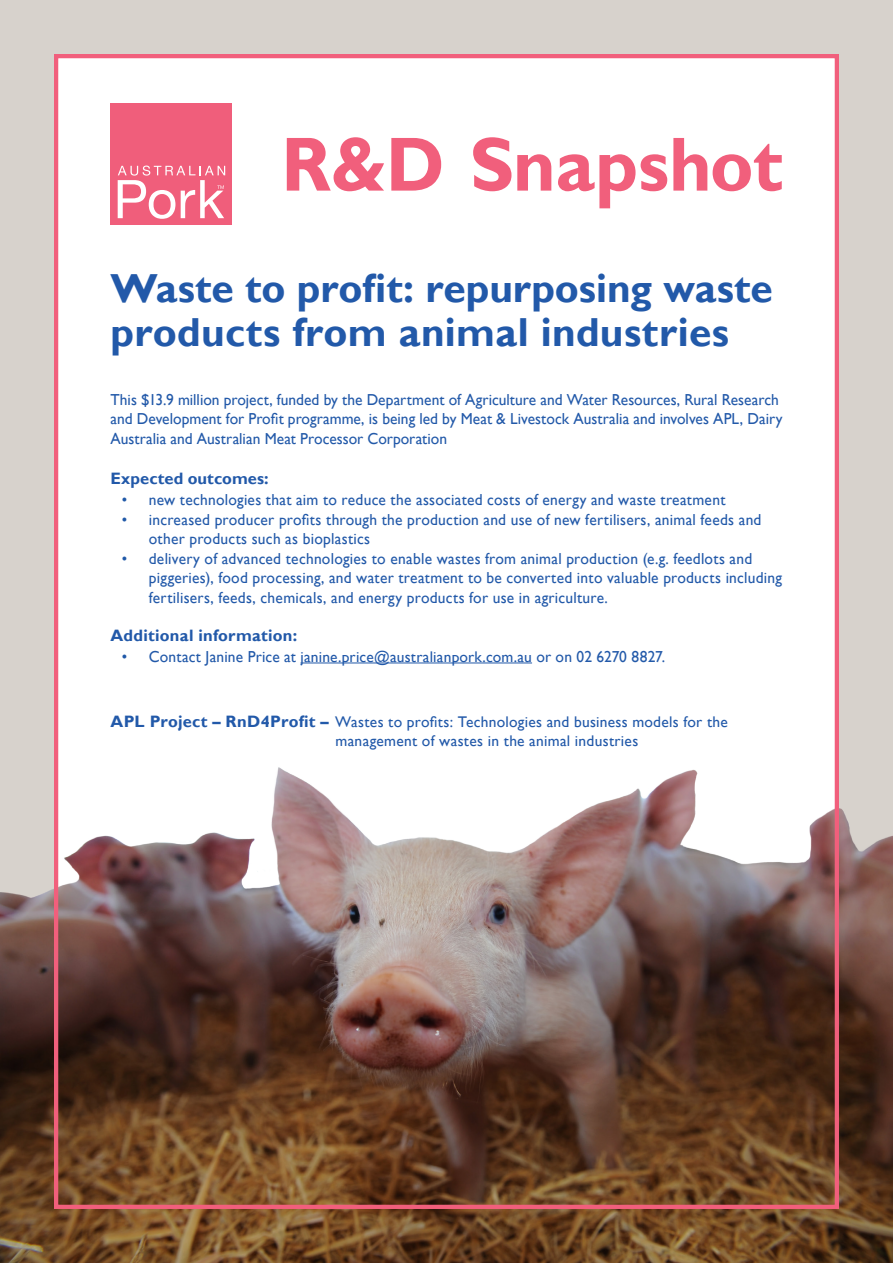
<style>
.page{position:relative;width:893px;height:1263px;background:#fff}
.page>*{position:absolute;margin:0;border:0;box-sizing:border-box;transform-origin:0 0}
.t1{font:700 77.25px "Gill Sans";letter-spacing:-.005em;color:#f15f7c;scale:.95 1}
.Main_heading{font:700 40.5px/43.5px "Gill Sans";letter-spacing:.005em;color:#2259a9}
.t2{font:700 16.5px "Gill Sans";letter-spacing:.015em;color:#2259a9}
.Body_copy{font:15.9px/19.5px "Gill Sans";letter-spacing:.015em;color:#2259a9}
.Project{font:15.45px/19.5px "Gill Sans";letter-spacing:.02em;color:#2259a9}
.s1{color:#2059a8}
.s2{font-size:15.45px}
.s3{font-weight:700;font-size:16.5px}
</style>
<div class="page">
<div style="left:837px;top:43px;width:56px;height:973px;background:#d7d2cc"></div>
<div style="left:0;top:43px;width:56px;height:973px;background:#d7d2cc"></div>
<div style="left:0;top:0;width:893px;height:56px;background:#d7d2cc"></div>
<img style="left:0;top:767px;width:893px;height:496px">
<div style="left:54px;top:54px;width:785px;height:1155px;border:4px solid #f15f7c"></div>
<div style="left:111px;top:104px;width:121px;height:121px;background:#f05e7b"></div>
<svg style="left:118px;top:166px;width:107px;height:53px"></svg>
<hr style="left:300px;top:663px;width:232px;height:1px;background:#2259a9">
<p class="t1" style="left:281px;top:118px;width:529px">R&amp;D Snapshot</p>
<p class="Main_heading" style="left:111px;top:268px;width:664px">Waste to profit: repurposing waste products from animal industries</p>
<p class="Body_copy" style="left:111px;top:390px;width:673px">This $13.9 million project, funded by the Department of Agriculture and Water Resources, Rural Research and Development for Profit programme, is being led by Meat &amp; Livestock Australia and involves APL, Dairy<br>Australia and Australian Meat Processor Corporation</p>
<p class="t2" style="left:111px;top:468px;width:160px">Expected outcomes:</p>
<p class="Body_copy" style="left:122px;top:490px;width:605px"><span class="s1">•</span> new technologies that aim to reduce the associated costs of energy and waste treatment</p>
<p class="Body_copy" style="left:149px;top:510px;width:614px;text-indent:-27px"><span class="s1">•</span> increased producer profits through the production and use of new fertilisers, animal feeds and other products such as bioplastics</p>
<p class="Body_copy" style="left:149px;top:549px;width:635px;text-indent:-27px"><span class="s1">•</span> delivery of advanced technologies to enable wastes from animal production (e.g. feedlots and piggeries), food processing, and water treatment to be converted into valuable products including fertilisers, feeds, chemicals, and energy products for use in agriculture.</p>
<p class="t2" style="left:111px;top:625px;width:188px">Additional information:</p>
<p class="Body_copy" style="left:122px;top:647px;width:545px"><span class="s1">•</span> Contact Janine Price at <span class="s2">janine.price@australianpork.com.au</span> or on 02 6270 8827.</p>
<p class="Project" style="left:335px;top:712px;width:394px;text-indent:-225px"><span class="s3">APL Project – RnD4Profit –</span> Wastes to profits: Technologies and business models for the management of wastes in the animal industries</p>
</div>
